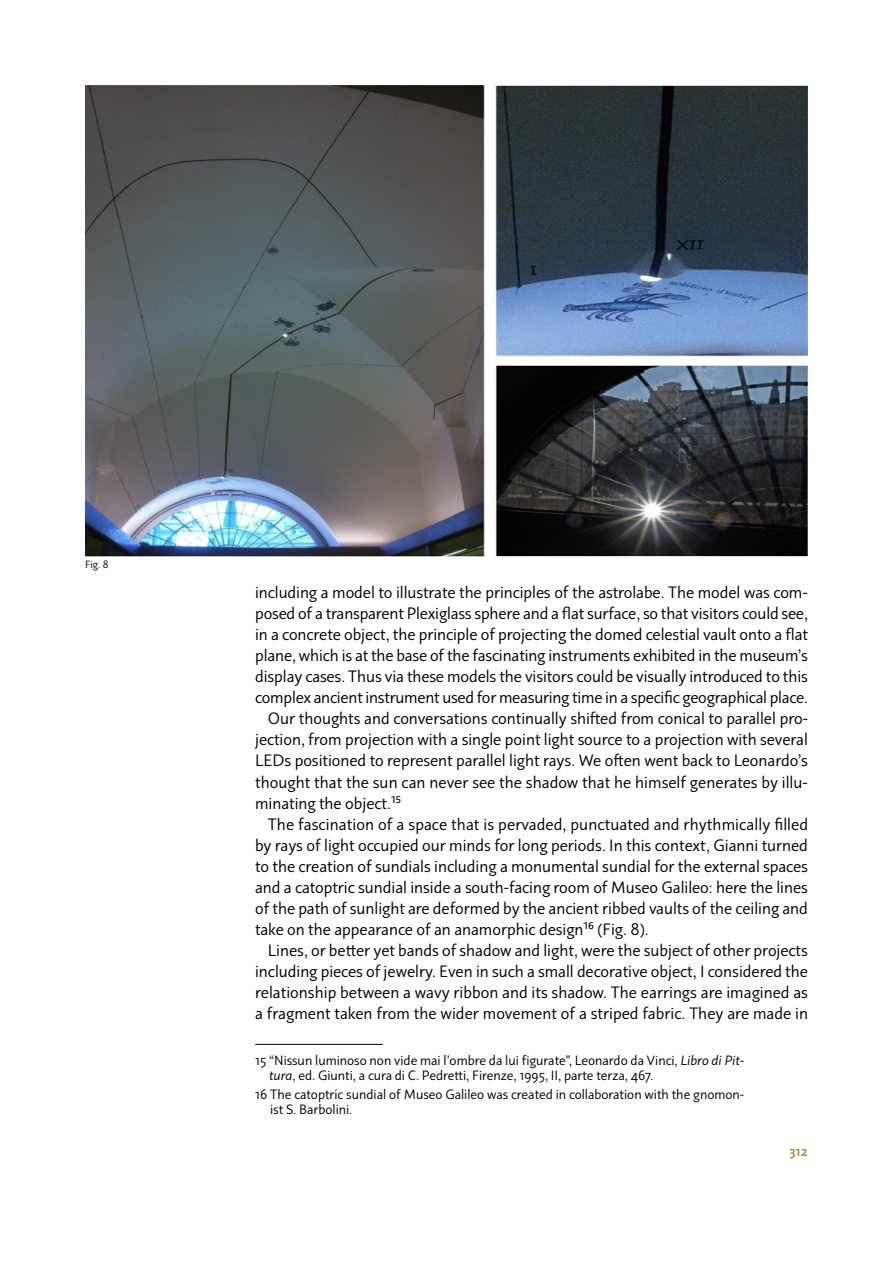
<style>
.page{position:relative;width:893px;height:1263px;background:#fff}
.page>*{position:absolute;margin:0;border:0;box-sizing:border-box;transform-origin:0 0}
.t1{font:16.5px "Plusquam Sans LCG";color:#000}
.t2{font:13.5px/15px "Plusquam Sans LCG";color:#000}
.t3{font:700 13.5px "Plusquam Sans LCG";color:#ab8d3f}
.t4{font:10.5px "Plusquam Sans LCG";color:#000}
.s1{font-style:italic}
</style>
<div class="page">
<hr style="left:255px;top:1044px;width:128px;height:1px;background:#000">
<img style="left:85px;top:85px;width:723px;height:472px">
<p class="t4" style="left:85px;top:558px;width:25px">Fig. 8</p>
<p class="t1" style="left:255px;top:582px;width:554px">including a model to illustrate the principles of the astrolabe. The model was com-</p>
<p class="t1" style="left:255px;top:603px;width:554px">posed of a transparent Plexiglass sphere and a flat surface, so that visitors could see,</p>
<p class="t1" style="left:255px;top:624px;width:554px">in a concrete object, the principle of projecting the domed celestial vault onto a flat</p>
<p class="t1" style="left:255px;top:645px;width:554px">plane, which is at the base of the fascinating instruments exhibited in the museum’s</p>
<p class="t1" style="left:255px;top:666px;width:554px">display cases. Thus via these models the visitors could be visually introduced to this</p>
<p class="t1" style="left:255px;top:687px;width:554px">complex ancient instrument used for measuring time in a specific geographical place.</p>
<p class="t1" style="left:268px;top:708px;width:542px">Our thoughts and conversations continually shifted from conical to parallel pro-</p>
<p class="t1" style="left:255px;top:729px;width:554px">jection, from projection with a single point light source to a projection with several</p>
<p class="t1" style="left:255px;top:750px;width:554px">LEDs positioned to represent parallel light rays. We often went back to Leonardo’s</p>
<p class="t1" style="left:255px;top:771px;width:554px">thought that the sun can never see the shadow that he himself generates by illu-</p>
<p class="t1" style="left:255px;top:792px;width:148px">minating the object.15</p>
<p class="t1" style="left:268px;top:813px;width:542px">The fascination of a space that is pervaded, punctuated and rhythmically filled</p>
<p class="t1" style="left:255px;top:834px;width:554px">by rays of light occupied our minds for long periods. In this context, Gianni turned</p>
<p class="t1" style="left:255px;top:855px;width:554px">to the creation of sundials including a monumental sundial for the external spaces</p>
<p class="t1" style="left:255px;top:876px;width:554px">and a catoptric sundial inside a south-facing room of Museo Galileo: here the lines</p>
<p class="t1" style="left:255px;top:897px;width:554px">of the path of sunlight are deformed by the ancient ribbed vaults of the ceiling and</p>
<p class="t1" style="left:255px;top:918px;width:395px">take on the appearance of an anamorphic design16 (Fig. 8).</p>
<p class="t1" style="left:268px;top:939px;width:541px">Lines, or better yet bands of shadow and light, were the subject of other projects</p>
<p class="t1" style="left:255px;top:960px;width:554px">including pieces of jewelry. Even in such a small decorative object, I considered the</p>
<p class="t1" style="left:255px;top:981px;width:554px">relationship between a wavy ribbon and its shadow. The earrings are imagined as</p>
<p class="t1" style="left:255px;top:1002px;width:554px">a fragment taken from the wider movement of a striped fabric. They are made in</p>
<p class="t2" style="left:269px;top:1053px;width:476px;text-indent:-14px">15 “Nissun luminoso non vide mai l’ombre da lui figurate”, Leonardo da Vinci, <span class="s1">Libro di Pit&shy;tura</span>, ed. Giunti, a cura di C. Pedretti, Firenze, 1995, II, parte terza, 467.</p>
<p class="t2" style="left:270px;top:1087px;width:476px;text-indent:-15px">16 The catoptric sundial of Museo Galileo was created in collaboration with the gnomon&shy;ist S. Barbolini.</p>
<p class="t3" style="left:789px;top:1143px;width:20px">312</p>
</div>
